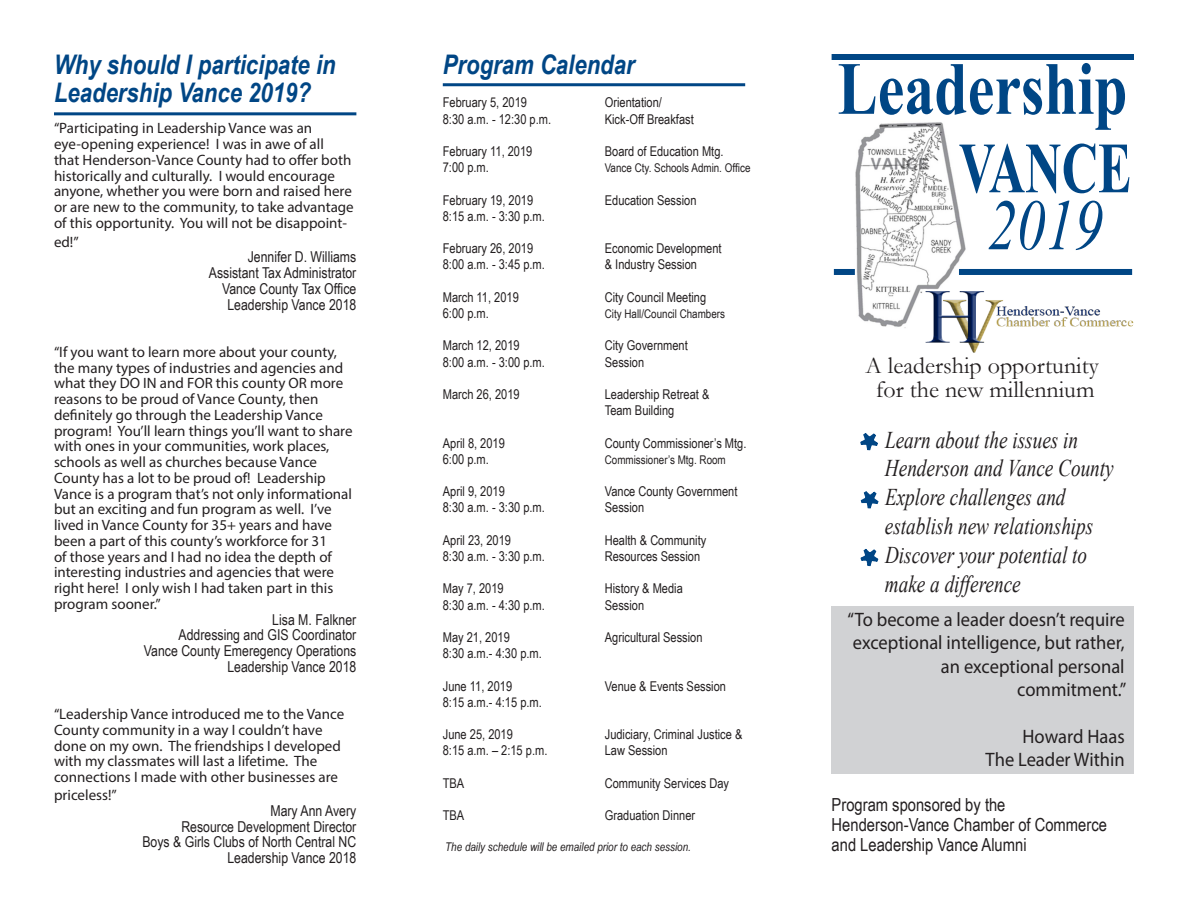
<style>
.page{position:relative;width:1188px;height:918px;background:#fff}
.page>*{position:absolute;margin:0;border:0;box-sizing:border-box;transform-origin:0 0}
.t1{font:700 75px "Times New Roman";color:#004685;scale:.8 1}
.t2{font:700 72px "Times New Roman";color:#004685;scale:.7 1}
.t3{font:italic 72px "Times New Roman";color:#004685;scale:.8 1}
.t4{font:italic 700 27px "Arial Narrow";color:#004685}
.t5{font:italic 24px "Times New Roman";color:#231f20;scale:.8 1}
.t6{font:24px "Garamond";color:#231f20}
.t7{font:19.5px/23.4px "Myriad Pro";color:#231f20;scale:.95 1}
.t8{font:18px/20.2px "Arial Narrow";color:#231f20}
.t9{font:15px/15.8px "Myriad Pro";color:#231f20}
.t10{font:15px "Arial Narrow";color:#231f20}
.t11{font:13.5px/16.2px "Arial Narrow";color:#231f20}
.t12{font:12px "Arial Narrow";color:#231f20}
.t13{font:italic 12px "Arial Narrow";color:#231f20}
</style>
<div class="page">
<div style="left:832px;top:606px;width:302px;height:168px;background:#d1d2d4"></div>
<hr style="left:443px;top:83px;width:302px;height:3px;background:#004685">
<hr style="left:54px;top:112px;width:302px;height:3px;background:#004685">
<svg style="left:860px;top:433px;width:18px;height:18px"></svg>
<svg style="left:860px;top:491px;width:19px;height:18px"></svg>
<svg style="left:860px;top:548px;width:19px;height:19px"></svg>
<div style="left:832px;top:54px;width:302px;height:6px;background:#004685"></div>
<img style="left:855px;top:122px;width:111px;height:206px">
<img style="left:922px;top:282px;width:212px;height:71px">
<div style="left:959px;top:269px;width:173px;height:6px;background:#004685"></div>
<div style="left:834px;top:269px;width:21px;height:6px;background:#004685"></div>
<p class="t4" style="left:54px;top:44px;width:283px">Why should I participate in</p>
<p class="t4" style="left:54px;top:72px;width:258px">Leadership Vance 2019?</p>
<p class="t9" style="left:54px;top:120px;width:301px">“Participating in Leadership Vance was an eye-opening experience! I was in awe of all<br>that Henderson-Vance County had to offer both historically and culturally. I would encourage anyone, whether you were born and raised here or are new to the community, to take advantage of this opportunity. You will not be disappoint-</p>
<p class="t9" style="left:54px;top:234px;width:26px">ed!”</p>
<p class="t10" style="left:248px;top:246px;width:110px">Jennifer D. Williams</p>
<p class="t10" style="left:209px;top:262px;width:149px">Assistant Tax Administrator</p>
<p class="t10" style="left:222px;top:278px;width:136px">Vance County Tax Office</p>
<p class="t10" style="left:227px;top:293px;width:131px">Leadership Vance 2018</p>
<p class="t9" style="left:54px;top:344px;width:300px">“If you want to learn more about your county, the many types of industries and agencies and what they DO IN and FOR this county OR more reasons to be proud of Vance County, then definitely go through the Leadership Vance program! You’ll learn things you’ll want to share with ones in your communities, work places, schools as well as churches because Vance County has a lot to be proud of! Leadership Vance is a program that’s not only informational but an exciting and fun program as well. I’ve lived in Vance County for 35+ years and have been a part of this county’s workforce for 31<br>of those years and I had no idea the depth of interesting industries and agencies that were right here! I only wish I had taken part in this program sooner.”</p>
<p class="t10" style="left:272px;top:608px;width:86px">Lisa M. Falkner</p>
<p class="t10" style="left:179px;top:624px;width:179px">Addressing and GIS Coordinator</p>
<p class="t10" style="left:144px;top:640px;width:214px">Vance County Emeregency Operations</p>
<p class="t10" style="left:227px;top:656px;width:131px">Leadership Vance 2018</p>
<p class="t9" style="left:54px;top:706px;width:292px">“Leadership Vance introduced me to the Vance County community in a way I couldn’t have done on my own. The friendships I developed with my classmates will last a lifetime. The connections I made with other businesses are</p>
<p class="t9" style="left:54px;top:787px;width:64px">priceless!”</p>
<p class="t10" style="left:270px;top:800px;width:87px">Mary Ann Avery</p>
<p class="t10" style="left:181px;top:815px;width:176px">Resource Development Director</p>
<p class="t10" style="left:142px;top:831px;width:215px">Boys &amp; Girls Clubs of North Central NC</p>
<p class="t10" style="left:227px;top:847px;width:131px">Leadership Vance 2018</p>
<p class="t4" style="left:443px;top:44px;width:193px">Program Calendar</p>
<p class="t11" style="left:443px;top:94px;width:86px">February 5, 2019</p>
<p class="t11" style="left:605px;top:94px;width:59px">Orientation/</p>
<p class="t11" style="left:443px;top:110px;width:110px">8:30 a.m. - 12:30 p.m.</p>
<p class="t11" style="left:605px;top:110px;width:91px">Kick-Off Breakfast</p>
<p class="t11" style="left:443px;top:143px;width:91px">February 11, 2019</p>
<p class="t11" style="left:605px;top:143px;width:120px">Board of Education Mtg.</p>
<p class="t11" style="left:443px;top:159px;width:48px">7:00 p.m.</p>
<p class="t12" style="left:605px;top:159px;width:147px">Vance Cty. Schools Admin. Office</p>
<p class="t11" style="left:443px;top:191px;width:92px">February 19, 2019</p>
<p class="t11" style="left:605px;top:191px;width:93px">Education Session</p>
<p class="t11" style="left:443px;top:207px;width:104px">8:15 a.m. - 3:30 p.m.</p>
<p class="t11" style="left:443px;top:240px;width:92px">February 26, 2019</p>
<p class="t11" style="left:605px;top:240px;width:118px">Economic Development</p>
<p class="t11" style="left:443px;top:256px;width:104px">8:00 a.m. - 3:45 p.m.</p>
<p class="t11" style="left:605px;top:256px;width:94px">&amp; Industry Session</p>
<p class="t11" style="left:443px;top:288px;width:78px">March 11, 2019</p>
<p class="t11" style="left:605px;top:288px;width:103px">City Council Meeting</p>
<p class="t11" style="left:443px;top:305px;width:48px">6:00 p.m.</p>
<p class="t12" style="left:605px;top:305px;width:122px">City Hall/Council Chambers</p>
<p class="t11" style="left:443px;top:337px;width:78px">March 12, 2019</p>
<p class="t11" style="left:605px;top:337px;width:85px">City Government</p>
<p class="t11" style="left:443px;top:353px;width:104px">8:00 a.m. - 3:00 p.m.</p>
<p class="t11" style="left:605px;top:353px;width:41px">Session</p>
<p class="t11" style="left:443px;top:386px;width:78px">March 26, 2019</p>
<p class="t11" style="left:605px;top:386px;width:106px">Leadership Retreat &amp;<br>Team Building</p>
<p class="t11" style="left:443px;top:434px;width:64px">April 8, 2019</p>
<p class="t11" style="left:605px;top:434px;width:143px">County Commissioner’s Mtg.</p>
<p class="t11" style="left:443px;top:450px;width:48px">6:00 p.m.</p>
<p class="t12" style="left:605px;top:451px;width:123px">Commissioner’s Mtg. Room</p>
<p class="t11" style="left:443px;top:483px;width:64px">April 9, 2019</p>
<p class="t11" style="left:605px;top:483px;width:134px">Vance County Government</p>
<p class="t11" style="left:443px;top:499px;width:104px">8:30 a.m. - 3:30 p.m.</p>
<p class="t11" style="left:605px;top:499px;width:41px">Session</p>
<p class="t11" style="left:443px;top:531px;width:70px">April 23, 2019</p>
<p class="t11" style="left:605px;top:531px;width:103px">Health &amp; Community</p>
<p class="t11" style="left:443px;top:548px;width:104px">8:30 a.m. - 3:30 p.m.</p>
<p class="t11" style="left:605px;top:548px;width:97px">Resources Session</p>
<p class="t11" style="left:443px;top:580px;width:62px">May 7, 2019</p>
<p class="t11" style="left:605px;top:580px;width:80px">History &amp; Media</p>
<p class="t11" style="left:443px;top:596px;width:104px">8:30 a.m. - 4:30 p.m.</p>
<p class="t11" style="left:605px;top:596px;width:41px">Session</p>
<p class="t11" style="left:443px;top:629px;width:69px">May 21, 2019</p>
<p class="t11" style="left:605px;top:629px;width:99px">Agricultural Session</p>
<p class="t11" style="left:443px;top:645px;width:101px">8:30 a.m.- 4:30 p.m.</p>
<p class="t11" style="left:443px;top:677px;width:71px">June 11, 2019</p>
<p class="t11" style="left:605px;top:677px;width:123px">Venue &amp; Events Session</p>
<p class="t11" style="left:443px;top:693px;width:101px">8:15 a.m.- 4:15 p.m.</p>
<p class="t11" style="left:443px;top:726px;width:72px">June 25, 2019</p>
<p class="t11" style="left:605px;top:726px;width:139px">Judiciary, Criminal Justice &amp;</p>
<p class="t11" style="left:443px;top:742px;width:106px">8:15 a.m. – 2:15 p.m.</p>
<p class="t11" style="left:605px;top:742px;width:64px">Law Session</p>
<p class="t11" style="left:443px;top:774px;width:23px">TBA</p>
<p class="t11" style="left:605px;top:774px;width:126px">Community Services Day</p>
<p class="t11" style="left:443px;top:807px;width:23px">TBA</p>
<p class="t11" style="left:605px;top:807px;width:92px">Graduation Dinner</p>
<p class="t13" style="left:445px;top:838px;width:247px">The daily schedule will be emailed prior to each session.</p>
<p class="t1" style="left:838px;top:35px;width:364px">Leadership</p>
<p class="t2" style="left:959px;top:116px;width:248px">VANCE</p>
<p class="t3" style="left:988px;top:176px;width:145px">2019</p>
<p class="t6" style="left:866px;top:350px;width:235px">A leadership opportunity</p>
<p class="t6" style="left:876px;top:374px;width:220px">for the new millennium</p>
<p class="t5" style="left:885px;top:423px;width:243px">Learn about the issues in</p>
<p class="t5" style="left:885px;top:452px;width:287px">Henderson and Vance County</p>
<p class="t5" style="left:885px;top:481px;width:227px">Explore challenges and</p>
<p class="t5" style="left:885px;top:509px;width:262px">establish new relationships</p>
<p class="t5" style="left:885px;top:538px;width:254px">Discover your potential to</p>
<p class="t5" style="left:885px;top:567px;width:171px">make a difference</p>
<p class="t7" style="left:848px;top:607px;width:293px">“To become a leader doesn’t require exceptional intelligence, but rather,</p>
<p class="t7" style="left:941px;top:654px;width:195px">an exceptional personal</p>
<p class="t7" style="left:1017px;top:678px;width:116px">commitment.”</p>
<p class="t7" style="left:1023px;top:724px;width:109px">Howard Haas</p>
<p class="t7" style="left:986px;top:748px;width:148px">The Leader Within</p>
<p class="t8" style="left:832px;top:794px;width:175px">Program sponsored by the</p>
<p class="t8" style="left:832px;top:814px;width:277px">Henderson-Vance Chamber of Commerce and Leadership Vance Alumni</p>
</div>
